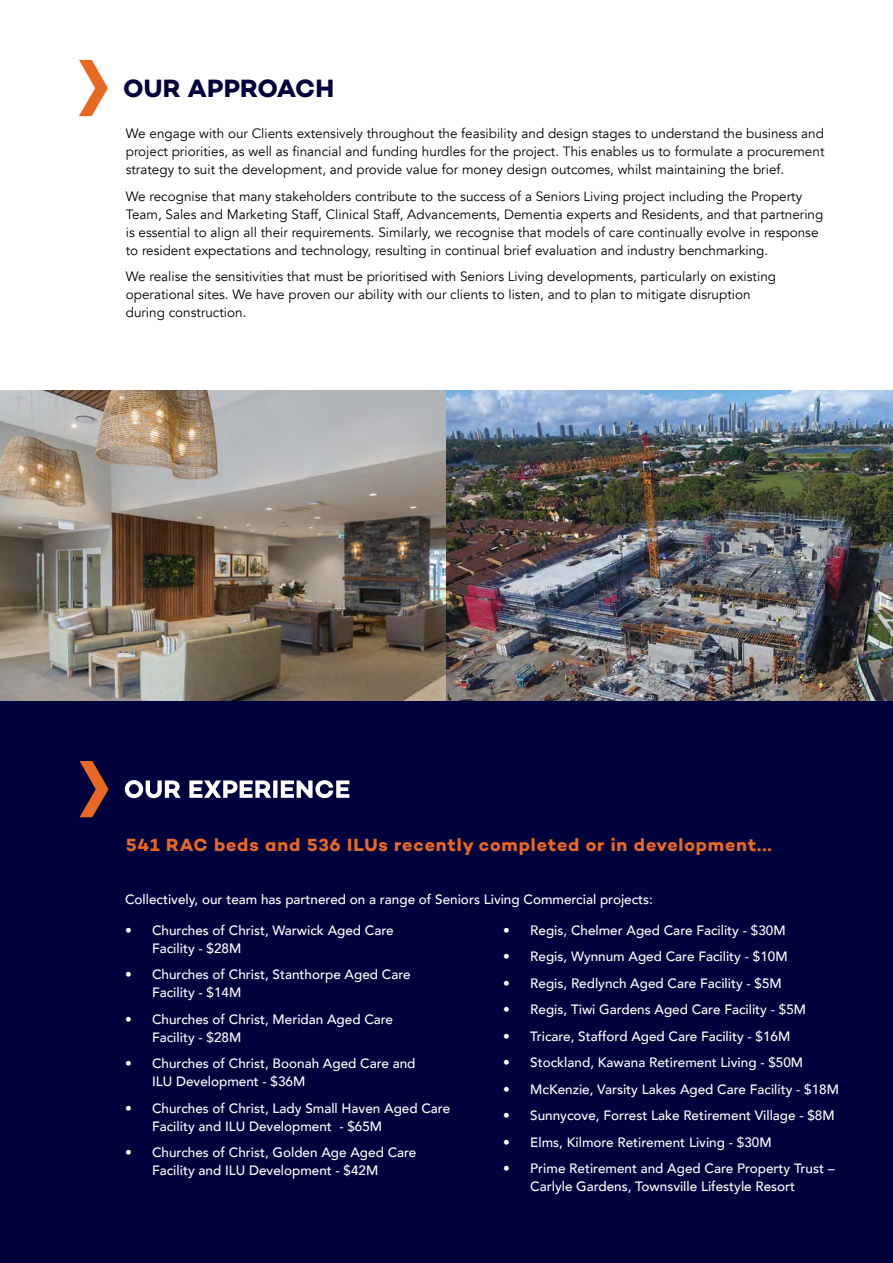
<style>
.page{position:relative;width:893px;height:1263px;background:#fff}
.page>*{position:absolute;margin:0;border:0;box-sizing:border-box;transform-origin:0 0}
.t1{font:700 25.5px "Campton";color:#00023d}
.t2{font:700 18px "Campton";letter-spacing:.045em;color:#eb6724}
.t3{font:13.5px/18px "Avenir";color:#000}
.t4{font:500 13.5px/18px "Avenir";color:#fff}
</style>
<div class="page">
<div style="left:0;top:685px;width:893px;height:578px;background:#00023d"></div>
<img style="left:0;top:391px;width:893px;height:309px">
<svg style="left:79px;top:761px;width:30px;height:56px"></svg>
<svg style="left:125px;top:780px;width:224px;height:18px"></svg>
<svg style="left:79px;top:60px;width:29px;height:56px"></svg>
<h1 class="t1" style="left:123px;top:72px;width:212px">OUR APPROACH</h1>
<p class="t3" style="left:126px;top:125px;width:700px;text-align:justify">We engage with our Clients extensively throughout the feasibility and design stages to understand the business and project priorities, as well as financial and funding hurdles for the project. This enables us to formulate a procurement strategy to suit the development, and provide value for money design outcomes, whilst maintaining the brief.</p>
<p class="t3" style="left:126px;top:187px;width:699px">We recognise that many stakeholders contribute to the success of a Seniors Living project including the Property Team, Sales and Marketing Staff, Clinical Staff, Advancements, Dementia experts and Residents, and that partnering is essential to align all their requirements. Similarly, we recognise that models of care continually evolve in response to resident expectations and technology, resulting in continual brief evaluation and industry benchmarking.</p>
<p class="t3" style="left:126px;top:268px;width:652px">We realise the sensitivities that must be prioritised with Seniors Living developments, particularly on existing operational sites. We have proven our ability with our clients to listen, and to plan to mitigate disruption during construction.</p>
<h2 class="t2" style="left:126px;top:833px;width:647px">541 RAC beds and 536 ILUs recently completed or in development...</h2>
<p class="t4" style="left:125px;top:890px;width:529px">Collectively, our team has partnered on a range of Seniors Living Commercial projects:</p>
<p class="t4" style="left:152px;top:920px;width:243px;text-indent:-27px">• Churches of Christ, Warwick Aged Care<br>Facility - $28M</p>
<p class="t4" style="left:152px;top:965px;width:260px;text-indent:-27px">• Churches of Christ, Stanthorpe Aged Care<br>Facility - $14M</p>
<p class="t4" style="left:152px;top:1009px;width:243px;text-indent:-27px">• Churches of Christ, Meridan Aged Care<br>Facility - $28M</p>
<p class="t4" style="left:152px;top:1054px;width:265px;text-indent:-27px">• Churches of Christ, Boonah Aged Care and<br>ILU Development - $36M</p>
<p class="t4" style="left:152px;top:1098px;width:300px;text-indent:-27px">• Churches of Christ, Lady Small Haven Aged Care<br>Facility and ILU Development - $65M</p>
<p class="t4" style="left:152px;top:1143px;width:266px;text-indent:-27px">• Churches of Christ, Golden Age Aged Care<br>Facility and ILU Development - $42M</p>
<p class="t4" style="left:503px;top:920px;width:284px">• Regis, Chelmer Aged Care Facility - $30M</p>
<p class="t4" style="left:503px;top:947px;width:286px">• Regis, Wynnum Aged Care Facility - $10M</p>
<p class="t4" style="left:503px;top:973px;width:280px">• Regis, Redlynch Aged Care Facility - $5M</p>
<p class="t4" style="left:503px;top:1000px;width:304px">• Regis, Tiwi Gardens Aged Care Facility - $5M</p>
<p class="t4" style="left:503px;top:1026px;width:289px">• Tricare, Stafford Aged Care Facility - $16M</p>
<p class="t4" style="left:503px;top:1053px;width:301px">• Stockland, Kawana Retirement Living - $50M</p>
<p class="t4" style="left:503px;top:1079px;width:337px">• McKenzie, Varsity Lakes Aged Care Facility - $18M</p>
<p class="t4" style="left:503px;top:1106px;width:333px">• Sunnycove, Forrest Lake Retirement Village - $8M</p>
<p class="t4" style="left:503px;top:1132px;width:270px">• Elms, Kilmore Retirement Living - $30M</p>
<p class="t4" style="left:530px;top:1159px;width:306px;text-indent:-27px">• Prime Retirement and Aged Care Property Trust –<br>Carlyle Gardens, Townsville Lifestyle Resort</p>
</div>
